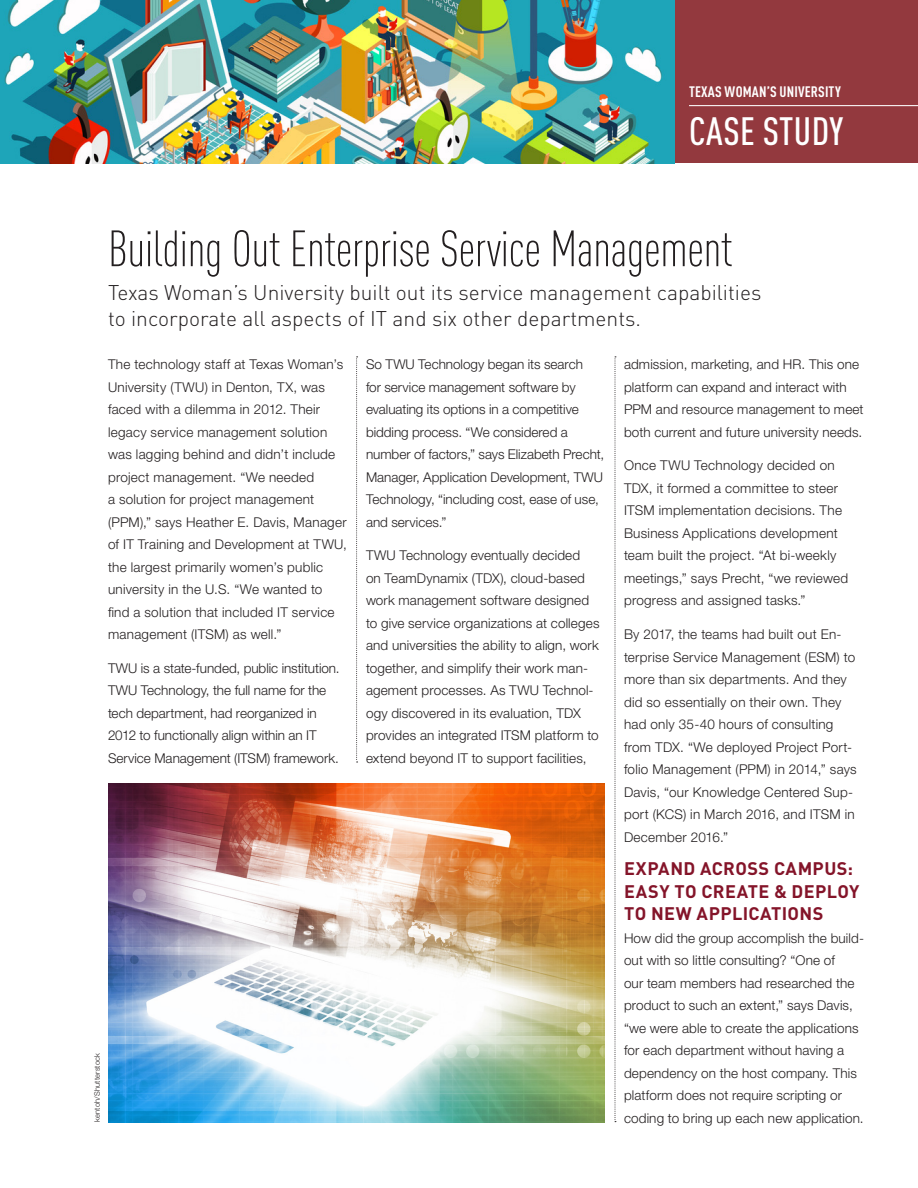
<style>
.page{position:relative;width:918px;height:1188px;background:#fff}
.page>*{position:absolute;margin:0;border:0;box-sizing:border-box;transform-origin:0 0}
.t1{font:300 condensed 50.25px "DIN Pro";letter-spacing:-.01em;color:#231f20}
.t2{font:500 condensed 39px "DIN Pro";letter-spacing:.01em;color:#fff}
.t3{font:300 21px/25.2px "DIN Pro";color:#231f20}
.Subhead{font:700 18px/22.5px "DIN Pro";letter-spacing:.02em;color:#841429}
.t4{font:700 condensed 15px "DIN Pro";letter-spacing:.01em;color:#fff}
.Body_Copy{font:300 13.5px/22.5px "Helvetica Neue LT Std";letter-spacing:.01em;color:#231f20}
.Body_Copy-2{font:300 7.5px "Helvetica Neue LT Std";letter-spacing:.025em;color:#231f20}
</style>
<div class="page">
<svg style="left:356px;top:356px;width:2px;height:407px"></svg>
<svg style="left:615px;top:356px;width:1px;height:766px"></svg>
<div style="left:675px;top:0;width:243px;height:163px;background:#93393e"></div>
<hr style="left:689px;top:105px;width:229px;height:1px;background:#fff">
<img style="left:108px;top:783px;width:496px;height:339px">
<img style="left:0;top:0;width:675px;height:163px">
<p class="t4" style="left:689px;top:80px;width:153px">TEXAS WOMAN’S UNIVERSITY</p>
<p class="t2" style="left:689px;top:102px;width:155px">CASE STUDY</p>
<p class="t1" style="left:108px;top:213px;width:626px">Building Out Enterprise Service Management</p>
<p class="t3" style="left:108px;top:278px;width:655px">Texas Woman’s University built out its service management capabilities to incorporate all aspects of IT and six other departments.</p>
<p class="Body_Copy" style="left:108px;top:353px;width:241px">The technology staff at Texas Woman’s University (TWU) in Denton, TX, was faced with a dilemma in 2012. Their legacy service management solution was lagging behind and didn’t include project management. “We needed<br>a solution for project management (PPM),” says Heather E. Davis, Manager of IT Training and Development at TWU, the largest primarily women’s public university in the U.S. “We wanted to find a solution that included IT service management (ITSM) as well.”</p>
<p class="Body_Copy" style="left:108px;top:656px;width:233px">TWU is a state-funded, public institution.<br>TWU Technology, the full name for the tech department, had reorganized in 2012 to functionally align within an IT Service Management (ITSM) framework.</p>
<p class="Body_Copy" style="left:366px;top:353px;width:240px">So TWU Technology began its search<br>for service management software by evaluating its options in a competitive bidding process. “We considered a number of factors,” says Elizabeth Precht, Manager, Application Development, TWU Technology, “including cost, ease of use, and services.”</p>
<p class="Body_Copy" style="left:366px;top:544px;width:235px">TWU Technology eventually decided<br>on TeamDynamix (TDX), cloud-based work management software designed to give service organizations at colleges and universities the ability to align, work together, and simplify their work man&shy;agement processes. As TWU Technol&shy;ogy discovered in its evaluation, TDX provides an integrated ITSM platform to extend beyond IT to support facilities,</p>
<p class="Body_Copy-2" style="left:93px;top:1122px;width:71px;rotate:-90deg">kentoh/Shutterstock</p>
<p class="Body_Copy" style="left:624px;top:353px;width:241px">admission, marketing, and HR. This one platform can expand and interact with PPM and resource management to meet both current and future university needs.</p>
<p class="Body_Copy" style="left:624px;top:454px;width:226px">Once TWU Technology decided on TDX, it formed a committee to steer ITSM implementation decisions. The Business Applications development team built the project. “At bi-weekly meetings,” says Precht, “we reviewed progress and assigned tasks.”</p>
<p class="Body_Copy" style="left:624px;top:623px;width:234px">By 2017, the teams had built out En&shy;terprise Service Management (ESM) to more than six departments. And they did so essentially on their own. They had only 35-40 hours of consulting from TDX. “We deployed Project Port&shy;folio Management (PPM) in 2014,” says Davis, “our Knowledge Centered Sup&shy;port (KCS) in March 2016, and ITSM in December 2016.”</p>
<p class="Subhead" style="left:624px;top:855px;width:237px">EXPAND ACROSS CAMPUS:<br>EASY TO CREATE &amp; DEPLOY<br>TO NEW APPLICATIONS</p>
<p class="Body_Copy" style="left:624px;top:926px;width:242px">How did the group accomplish the build&shy;out with so little consulting? “One of<br>our team members had researched the product to such an extent,” says Davis, “we were able to create the applications for each department without having a dependency on the host company. This platform does not require scripting or coding to bring up each new application.</p>
</div>
